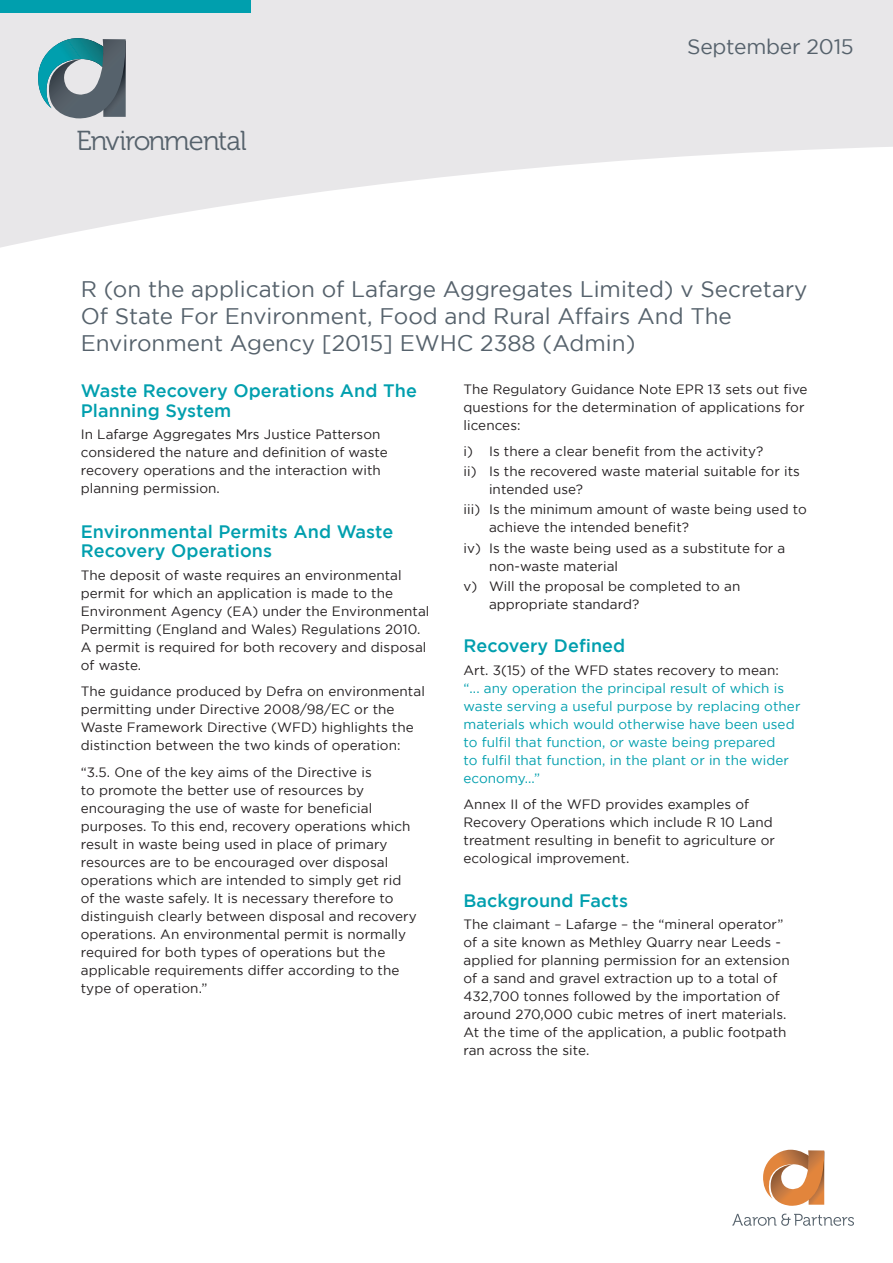
<style>
.page{position:relative;width:893px;height:1263px;background:#fff}
.page>*{position:absolute;margin:0;border:0;box-sizing:border-box;transform-origin:0 0}
.t1{font:27.45px "Museo 300";letter-spacing:-.04em;color:#56626c}
.t2{font:22.5px/27px "Gotham";color:#56626c}
.t3{font:21px "Gotham";letter-spacing:-.01em;color:#56626c}
.t4{font:500 18px/19.5px "Gotham";letter-spacing:.005em;color:#009fae}
.t5{font:13.5px/18px "Gotham";letter-spacing:.005em;color:#231f20}
.t6{font:13.5px/18px "Gotham";letter-spacing:.005em;color:#009fae}
</style>
<div class="page">
<svg style="left:0;top:0;width:893px;height:248px;fill:#e8e7e9"></svg>
<div style="left:0;top:0;width:251px;height:13px;background:#009fae"></div>
<svg style="left:732px;top:1213px;width:122px;height:13px"></svg>
<svg style="left:763px;top:1150px;width:62px;height:56px"></svg>
<svg style="left:38px;top:38px;width:89px;height:81px;background:#6e9198"></svg>
<h1 class="t1" style="left:77px;top:126px;width:172px">Environmental</h1>
<h3 class="t3" style="left:687px;top:35px;width:168px">September 2015</h3>
<h2 class="t2" style="left:81px;top:275px;width:728px">R (on the application of Lafarge Aggregates Limited) v Secretary<br>Of State For Environment, Food and Rural Affairs And The<br>Environment Agency [2015] EWHC 2388 (Admin)</h2>
<h3 class="t4" style="left:81px;top:380px;width:338px">Waste Recovery Operations And The<br>Planning System</h3>
<p class="t5" style="left:81px;top:425px;width:309px">In Lafarge Aggregates Mrs Justice Patterson considered the nature and definition of waste recovery operations and the interaction with planning permission.</p>
<h3 class="t4" style="left:81px;top:521px;width:314px">Environmental Permits And Waste<br>Recovery Operations</h3>
<p class="t5" style="left:81px;top:566px;width:350px">The deposit of waste requires an environmental permit for which an application is made to the Environment Agency (EA) under the Environmental Permitting (England and Wales) Regulations 2010.<br>A permit is required for both recovery and disposal of waste.</p>
<p class="t5" style="left:81px;top:682px;width:346px">The guidance produced by Defra on environmental permitting under Directive 2008/98/EC or the Waste Framework Directive (WFD) highlights the distinction between the two kinds of operation:</p>
<p class="t5" style="left:81px;top:763px;width:337px">“3.5. One of the key aims of the Directive is<br>to promote the better use of resources by encouraging the use of waste for beneficial purposes. To this end, recovery operations which result in waste being used in place of primary resources are to be encouraged over disposal operations which are intended to simply get rid of the waste safely. It is necessary therefore to distinguish clearly between disposal and recovery operations. An environmental permit is normally required for both types of operations but the applicable requirements differ according to the type of operation.”</p>
<p class="t5" style="left:463px;top:380px;width:346px">The Regulatory Guidance Note EPR 13 sets out five questions for the determination of applications for licences:</p>
<p class="t5" style="left:463px;top:441px;width:338px;line-height:20.1px">i) Is there a clear benefit from the activity?<br>ii) Is the recovered waste material suitable for its</p>
<p class="t5" style="left:463px;top:479px;width:345px;line-height:20.1px;text-indent:26px">intended use?<br>iii) Is the minimum amount of waste being used to</p>
<p class="t5" style="left:463px;top:517px;width:323px;line-height:20.1px;text-indent:26px">achieve the intended benefit?<br>iv) Is the waste being used as a substitute for a</p>
<p class="t5" style="left:463px;top:555px;width:278px;line-height:20.1px;text-indent:26px">non-waste material<br>v) Will the proposal be completed to an</p>
<p class="t5" style="left:489px;top:595px;width:152px">appropriate standard?</p>
<h3 class="t4" style="left:463px;top:636px;width:163px">Recovery Defined</h3>
<p class="t5" style="left:463px;top:661px;width:317px">Art. 3(15) of the WFD states recovery to mean:</p>
<p class="t6" style="left:463px;top:679px;width:338px">“... any operation the principal result of which is waste serving a useful purpose by replacing other materials which would otherwise have been used to fulfil that function, or waste being prepared<br>to fulfil that function, in the plant or in the wider economy...”</p>
<p class="t5" style="left:463px;top:795px;width:313px">Annex II of the WFD provides examples of Recovery Operations which include R 10 Land treatment resulting in benefit to agriculture or ecological improvement.</p>
<h3 class="t4" style="left:463px;top:890px;width:166px">Background Facts</h3>
<p class="t5" style="left:463px;top:915px;width:328px">The claimant – Lafarge – the “mineral operator” of a site known as Methley Quarry near Leeds - applied for planning permission for an extension of a sand and gravel extraction up to a total of 432,700 tonnes followed by the importation of around 270,000 cubic metres of inert materials.<br>At the time of the application, a public footpath ran across the site.</p>
</div>
